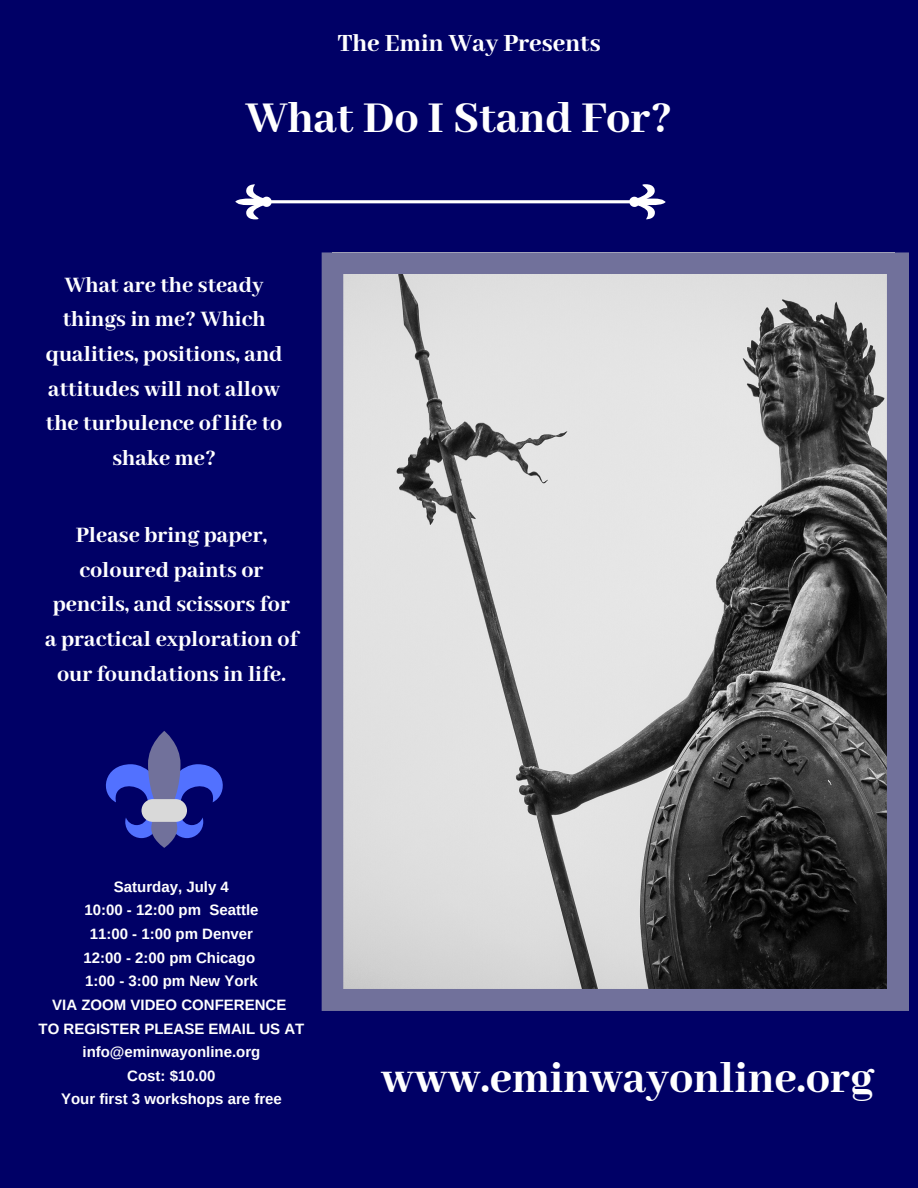
<style>
.page{position:relative;width:918px;height:1188px;background:#006}
.page>*{position:absolute;margin:0;border:0;box-sizing:border-box;transform-origin:0 0}
.t1{font:800 48px "Abhaya Libre";color:#fff}
.t2{font:800 27px "Abhaya Libre";color:#fff}
.t3{font:800 24px/34.5px "Abhaya Libre";color:#fff;text-align:center}
.t4{font:700 15px/23.7px "Arimo";color:#fff;text-align:center}
</style>
<div class="page">
<svg style="left:322px;top:252px;width:587px;height:759px;background:#9e9ea3"></svg>
<svg style="left:235px;top:184px;width:431px;height:35px"></svg>
<svg style="left:106px;top:731px;width:117px;height:107px"></svg>
<div style="left:151px;top:809px;width:26px;height:39px;background:#71719b;border-radius:50%"></div>
<div style="left:142px;top:799px;width:45px;height:23px;background:#d9d9d9;border-radius:11px"></div>
<p class="t2" style="left:338px;top:28px;width:264px">The Emin Way Presents</p>
<h1 class="t1" style="left:246px;top:92px;width:428px">What Do I Stand For?</h1>
<p class="t3" style="left:46px;top:269px;width:238px">What are the steady things in me? Which qualities, positions, and attitudes will not allow the turbulence of life to shake me?</p>
<p class="t3" style="left:45px;top:519px;width:254px">Please bring paper, coloured paints or pencils, and scissors for a practical exploration of our foundations in life.</p>
<p class="t4" style="left:39px;top:875px;width:267px">Saturday, July 4<br>10:00 - 12:00 pm Seattle<br>11:00 - 1:00 pm Denver<br>12:00 - 2:00 pm Chicago<br>1:00 - 3:00 pm New York<br>VIA ZOOM VIDEO CONFERENCE<br>TO REGISTER PLEASE EMAIL US AT info@eminwayonline.org<br>Cost: $10.00<br>Your first 3 workshops are free</p>
<h1 class="t1" style="left:381px;top:1052px;width:494px">www.eminwayonline.org</h1>
</div>
